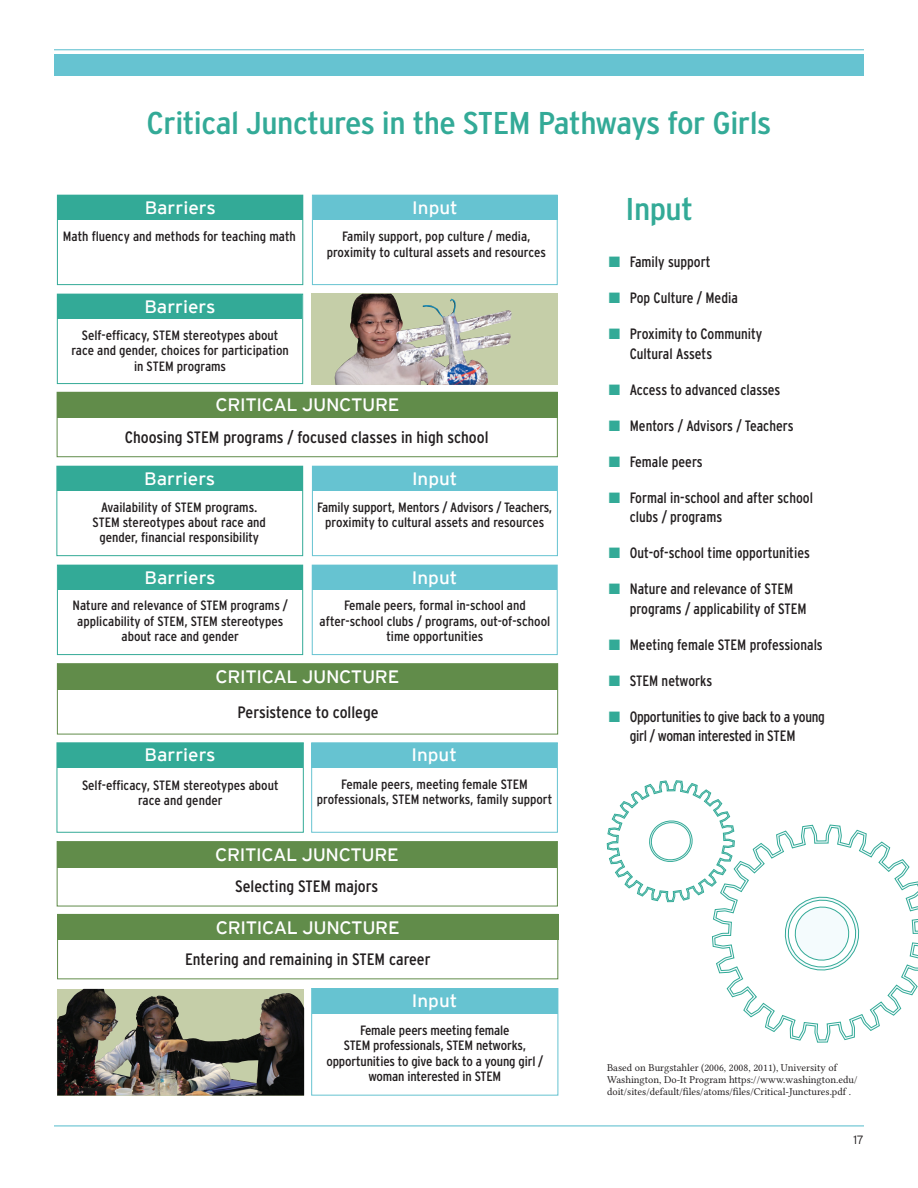
<style>
.page{position:relative;width:918px;height:1188px;background:#fff}
.page>*{position:absolute;margin:0;border:0;box-sizing:border-box;transform-origin:0 0}
.Body_2_Bulletpoints{font:condensed 31.5px "Interstate";letter-spacing:-.015em;color:#33aa97;scale:1.16 1}
.Body_2_Bulletpoints-2{font:18px "Interstate";letter-spacing:-.02em;color:#fff;scale:1.05 1}
.Body_2_Bulletpoints-3{font:18px "Interstate";color:#fff;scale:1.05 1}
.Graph_Text{font:condensed 16.5px "Interstate";color:#231f20;scale:1.05 1}
.Graph_Text-2{font:condensed 15px/19.5px "Interstate";color:#231f20}
.Graph_Text-3{font:condensed 15px "Interstate";letter-spacing:-.02em;color:#231f20}
.Graph_Text-4{font:condensed 13.5px/15.5px "Interstate";color:#231f20;text-align:center;scale:1.05 1}
.page_numbers_flush_l{font:300 12px "Interstate";color:#231f20}
.Body_2_Bulletpoints-4{font:10.5px/12px "Libertinus Serif";color:#231f20}
.s1{color:#33aa97}
</style>
<div class="page">
<hr style="left:54px;top:1125px;width:810px;height:1px;background:#66c3d1">
<div style="left:54px;top:54px;width:810px;height:22px;background:#66c3d1"></div>
<hr style="left:54px;top:49px;width:810px;height:1px;background:#66c3d1">
<div style="left:312px;top:294px;width:246px;height:91px;background:#c5cea8"></div>
<img style="left:335px;top:294px;width:177px;height:91px">
<div style="left:57px;top:663px;width:501px;height:71px;background:#fff;border:1px solid #618c4a"></div>
<div style="left:57px;top:742px;width:247px;height:91px;background:#fff;border:1px solid #33aa97"></div>
<div style="left:57px;top:743px;width:246px;height:25px;background:#33aa97"></div>
<div style="left:311px;top:742px;width:247px;height:91px;border:1px solid #66c3d1"></div>
<div style="left:311px;top:743px;width:246px;height:25px;background:#66c3d1"></div>
<div style="left:57px;top:392px;width:501px;height:65px;background:#fff;border:1px solid #618c4a"></div>
<div style="left:57px;top:392px;width:501px;height:25px;background:#618c4a"></div>
<div style="left:56px;top:466px;width:247px;height:90px;background:#fff;border:1px solid #33aa97"></div>
<div style="left:57px;top:466px;width:245px;height:25px;background:#33aa97"></div>
<div style="left:312px;top:466px;width:246px;height:90px;border:1px solid #66c3d1"></div>
<div style="left:312px;top:466px;width:245px;height:25px;background:#66c3d1"></div>
<div style="left:57px;top:841px;width:501px;height:65px;background:#fff;border:1px solid #618c4a"></div>
<div style="left:57px;top:842px;width:500px;height:25px;background:#618c4a"></div>
<div style="left:57px;top:914px;width:501px;height:65px;background:#fff;border:1px solid #618c4a"></div>
<div style="left:57px;top:915px;width:501px;height:25px;background:#618c4a"></div>
<div style="left:311px;top:988px;width:247px;height:108px;border:1px solid #66c3d1"></div>
<div style="left:312px;top:989px;width:246px;height:24px;background:#66c3d1"></div>
<div style="left:57px;top:195px;width:246px;height:90px;background:#fff;border:1px solid #33aa97"></div>
<div style="left:57px;top:195px;width:246px;height:25px;background:#33aa97"></div>
<div style="left:312px;top:195px;width:246px;height:90px;border:1px solid #66c3d1"></div>
<div style="left:313px;top:195px;width:244px;height:25px;background:#66c3d1"></div>
<div style="left:57px;top:294px;width:246px;height:90px;background:#fff;border:1px solid #33aa97"></div>
<div style="left:58px;top:294px;width:244px;height:25px;background:#33aa97"></div>
<div style="left:312px;top:565px;width:246px;height:90px;border:1px solid #66c3d1"></div>
<div style="left:312px;top:565px;width:245px;height:25px;background:#66c3d1"></div>
<div style="left:57px;top:565px;width:246px;height:90px;background:#fff;border:1px solid #33aa97"></div>
<div style="left:58px;top:565px;width:244px;height:25px;background:#33aa97"></div>
<img style="left:57px;top:989px;width:247px;height:107px">
<div style="left:57px;top:664px;width:501px;height:26px;background:#618c4a"></div>
<svg style="left:712px;top:825px;width:206px;height:217px"></svg>
<svg style="left:781px;top:893px;width:82px;height:81px"></svg>
<svg style="left:607px;top:781px;width:128px;height:121px"></svg>
<p class="Body_2_Bulletpoints" style="left:147px;top:105px;width:540px">Critical Junctures in the STEM Pathways for Girls</p>
<p class="Body_2_Bulletpoints-3" style="left:145px;top:197px;width:69px">Barriers</p>
<p class="Body_2_Bulletpoints-2" style="left:412px;top:197px;width:45px">Input</p>
<p class="Graph_Text-4" style="left:63px;top:229px;width:223px">Math fluency and methods for teaching math</p>
<p class="Graph_Text-4" style="left:327px;top:229px;width:210px">Family support, pop culture / media, proximity to cultural assets and resources</p>
<p class="Body_2_Bulletpoints-3" style="left:144px;top:296px;width:69px">Barriers</p>
<p class="Graph_Text-4" style="left:82px;top:327px;width:189px">Self-efficacy, STEM stereotypes about</p>
<p class="Graph_Text-4" style="left:71px;top:343px;width:209px">race and gender, choices for participation</p>
<p class="Graph_Text-4" style="left:134px;top:358px;width:89px">in STEM programs</p>
<p class="Body_2_Bulletpoints-2" style="left:216px;top:394px;width:177px">CRITICAL JUNCTURE</p>
<p class="Graph_Text" style="left:125px;top:428px;width:348px">Choosing STEM programs / focused classes in high school</p>
<p class="Body_2_Bulletpoints-3" style="left:144px;top:468px;width:69px">Barriers</p>
<p class="Body_2_Bulletpoints-2" style="left:412px;top:468px;width:45px">Input</p>
<p class="Graph_Text-4" style="left:101px;top:499px;width:150px">Availability of STEM programs.</p>
<p class="Graph_Text-4" style="left:93px;top:514px;width:167px">STEM stereotypes about race and</p>
<p class="Graph_Text-4" style="left:99px;top:530px;width:154px">gender, financial responsibility</p>
<p class="Body_2_Bulletpoints-3" style="left:145px;top:567px;width:69px">Barriers</p>
<p class="Graph_Text-4" style="left:73px;top:598px;width:207px">Nature and relevance of STEM programs / applicability of STEM, STEM stereotypes</p>
<p class="Graph_Text-4" style="left:122px;top:629px;width:113px">about race and gender</p>
<p class="Graph_Text-4" style="left:317px;top:499px;width:225px">Family support, Mentors / Advisors / Teachers, proximity to cultural assets and resources</p>
<p class="Body_2_Bulletpoints-2" style="left:412px;top:567px;width:45px">Input</p>
<p class="Graph_Text-4" style="left:320px;top:598px;width:221px">Female peers, formal in-school and after-school clubs / programs, out-of-school</p>
<p class="Graph_Text-4" style="left:386px;top:629px;width:94px">time opportunities</p>
<p class="Body_2_Bulletpoints-2" style="left:215px;top:667px;width:177px">CRITICAL JUNCTURE</p>
<p class="Graph_Text" style="left:238px;top:703px;width:136px">Persistence to college</p>
<p class="Body_2_Bulletpoints-3" style="left:145px;top:745px;width:69px">Barriers</p>
<p class="Body_2_Bulletpoints-2" style="left:411px;top:745px;width:45px">Input</p>
<p class="Graph_Text-4" style="left:82px;top:777px;width:189px">Self-efficacy, STEM stereotypes about race and gender</p>
<p class="Graph_Text-4" style="left:317px;top:776px;width:226px">Female peers, meeting female STEM professionals, STEM networks, family support</p>
<p class="Body_2_Bulletpoints-2" style="left:215px;top:844px;width:177px">CRITICAL JUNCTURE</p>
<p class="Graph_Text" style="left:235px;top:877px;width:138px">Selecting STEM majors</p>
<p class="Body_2_Bulletpoints-2" style="left:216px;top:917px;width:177px">CRITICAL JUNCTURE</p>
<p class="Graph_Text" style="left:185px;top:950px;width:235px">Entering and remaining in STEM career</p>
<p class="Body_2_Bulletpoints-2" style="left:412px;top:991px;width:45px">Input</p>
<p class="Graph_Text-4" style="left:360px;top:1022px;width:144px">Female peers meeting female</p>
<p class="Graph_Text-4" style="left:326px;top:1038px;width:208px">STEM professionals, STEM networks, opportunities to give back to a young girl / woman interested in STEM</p>
<p class="Body_2_Bulletpoints" style="left:626px;top:191px;width:60px">Input</p>
<p class="Graph_Text-2" style="left:609px;top:252px;width:103px"><span class="s1">■</span> Family support</p>
<p class="Graph_Text-2" style="left:609px;top:288px;width:131px"><span class="s1">■</span> Pop Culture / Media</p>
<p class="Graph_Text-2" style="left:630px;top:324px;width:134px;text-indent:-21px"><span class="s1">■</span> Proximity to Community<br>Cultural Assets</p>
<p class="Graph_Text-2" style="left:609px;top:380px;width:173px"><span class="s1">■</span> Access to advanced classes</p>
<p class="Graph_Text-2" style="left:609px;top:416px;width:186px"><span class="s1">■</span> Mentors / Advisors / Teachers</p>
<p class="Graph_Text-2" style="left:609px;top:452px;width:95px"><span class="s1">■</span> Female peers</p>
<p class="Graph_Text-2" style="left:630px;top:488px;width:185px;text-indent:-21px"><span class="s1">■</span> Formal in-school and after school clubs / programs</p>
<p class="Graph_Text-2" style="left:609px;top:543px;width:203px"><span class="s1">■</span> Out-of-school time opportunities</p>
<p class="Graph_Text-2" style="left:609px;top:579px;width:186px"><span class="s1">■</span> Nature and relevance of STEM</p>
<p class="Graph_Text-2" style="left:630px;top:599px;width:179px">programs / applicability of STEM</p>
<p class="Graph_Text-2" style="left:609px;top:635px;width:216px"><span class="s1">■</span> Meeting female STEM professionals</p>
<p class="Graph_Text-2" style="left:609px;top:671px;width:105px"><span class="s1">■</span> STEM networks</p>
<p class="Graph_Text-3" style="left:609px;top:708px;width:218px"><span class="s1">■</span> Opportunities to give back to a young</p>
<p class="Graph_Text-3" style="left:630px;top:728px;width:167px">girl / woman interested in STEM</p>
<p class="Body_2_Bulletpoints-4" style="left:607px;top:1061px;width:252px">Based on Burgstahler (2006, 2008, 2011), University of<br>Washington, Do-It Program https://www.washington.edu/ doit/sites/default/files/atoms/files/Critical-Junctures.pdf .</p>
<p class="page_numbers_flush_l" style="left:854px;top:1133px;width:12px">17</p>
</div>
